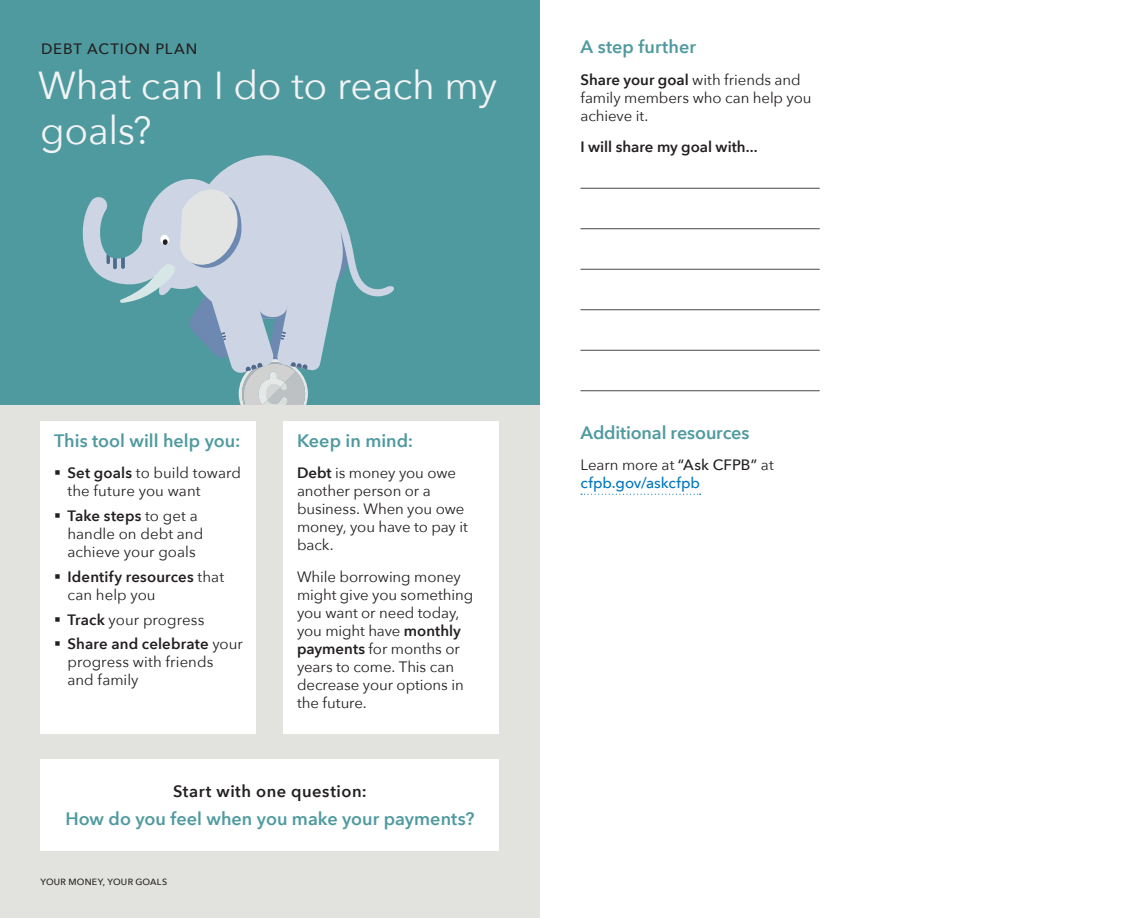
<style>
.page{position:relative;width:1134px;height:918px;background:#fff}
.page>*{position:absolute;margin:0;border:0;box-sizing:border-box;transform-origin:0 0}
.t1{font:39px/45px "Avenir Next";letter-spacing:-.01em;color:#f2f3f4}
.H5_regular{font:600 18px "Avenir Next";color:#4f9a9f}
.H5_regular__centered{font:600 16.5px "Avenir Next";letter-spacing:.03em;color:#231f20}
.H5_regular-2{font:15px/18px "Avenir Next";letter-spacing:-.005em;color:#231f20}
.H5_regular-3{font:600 15px/18px "Avenir Next";letter-spacing:.005em;color:#231f20}
.H5_regular-4{font:500 15px/18px "Avenir Next";color:#0076be}
.H6_medium{font:500 15px "Avenir Next";letter-spacing:.06em;color:#231f20}
.t2{font:500 9px "Avenir Next";letter-spacing:.03em;color:#231f20}
.s1{font-weight:600}
.s2{font-weight:400}
.s3{font-weight:400;color:#231f20}
.s4{color:#231f20}
</style>
<div class="page">
<div style="left:0;top:0;width:540px;height:405px;background:#4f9a9f"></div>
<div style="left:191px;top:155px;width:151px;height:164px;background:#cdd5e4;border-radius:50%"></div>
<svg style="left:82px;top:175px;width:312px;height:230px"></svg>
<div style="left:0;top:405px;width:540px;height:513px;background:#e2e2de"></div>
<div style="left:40px;top:421px;width:216px;height:312px;background:#fff"></div>
<div style="left:40px;top:759px;width:460px;height:91px;background:#fff"></div>
<div style="left:284px;top:421px;width:216px;height:312px;background:#fff"></div>
<hr style="left:580px;top:350px;width:240px;height:1px;background:#464748">
<hr style="left:580px;top:269px;width:240px;height:1px;background:#464748">
<hr style="left:580px;top:188px;width:240px;height:1px;background:#464748">
<hr style="left:580px;top:390px;width:240px;height:1px;background:#464748">
<hr style="left:580px;top:309px;width:240px;height:1px;background:#464748">
<hr style="left:580px;top:228px;width:240px;height:1px;background:#464748">
<svg style="left:581px;top:494px;width:120px;height:1px"></svg>
<p class="H6_medium" style="left:41px;top:36px;width:158px">DEBT ACTION PLAN</p>
<h2 class="t1" style="left:38px;top:61px;width:461px">What can I do to reach my goals?</h2>
<p class="H5_regular" style="left:580px;top:32px;width:117px">A step further</p>
<p class="H5_regular-2" style="left:580px;top:70px;width:233px"><span class="s1">Share your goal</span> with friends and family members who can help you achieve it.</p>
<p class="H5_regular-3" style="left:580px;top:138px;width:179px">I will share my goal with...</p>
<p class="H5_regular" style="left:54px;top:425px;width:188px">This tool will help you:</p>
<p class="H5_regular-2" style="left:68px;top:464px;width:175px;text-indent:-14px">▪ <span class="s1">Set goals</span> to build toward the future you want</p>
<p class="H5_regular-2" style="left:68px;top:506px;width:137px;text-indent:-14px">▪ <span class="s1">Take steps</span> to get a handle on debt and achieve your goals</p>
<p class="H5_regular-3" style="left:68px;top:567px;width:158px;text-indent:-14px">▪ Identify resources <span class="s2">that can help you</span></p>
<p class="H5_regular-2" style="left:54px;top:610px;width:152px">▪ <span class="s1">Track</span> your progress</p>
<p class="H5_regular-2" style="left:68px;top:635px;width:177px;text-indent:-14px">▪ <span class="s1">Share and celebrate</span> your progress with friends and family</p>
<p class="H5_regular" style="left:297px;top:425px;width:118px">Keep in mind:</p>
<p class="H5_regular-2" style="left:297px;top:464px;width:173px"><span class="s1">Debt</span> is money you owe another person or a business. When you owe money, you have to pay it back.</p>
<p class="H5_regular-2" style="left:297px;top:567px;width:178px">While borrowing money might give you something you want or need today, you might have <span class="s1">monthly payments</span> for months or years to come. This can decrease your options in the future.</p>
<p class="H5_regular__centered" style="left:173px;top:777px;width:195px">Start with one question:</p>
<p class="H5_regular" style="left:65px;top:803px;width:411px">How do you feel when you make your payments?</p>
<p class="t2" style="left:40px;top:874px;width:128px">YOUR MONEY, YOUR GOALS</p>
<p class="H5_regular" style="left:580px;top:417px;width:171px">Additional resources</p>
<p class="H5_regular-4" style="left:580px;top:456px;width:195px"><span class="s3">Learn more at</span> <span class="s4">“Ask CFPB”</span> <span class="s3">at </span>cfpb.gov/askcfpb</p>
</div>
